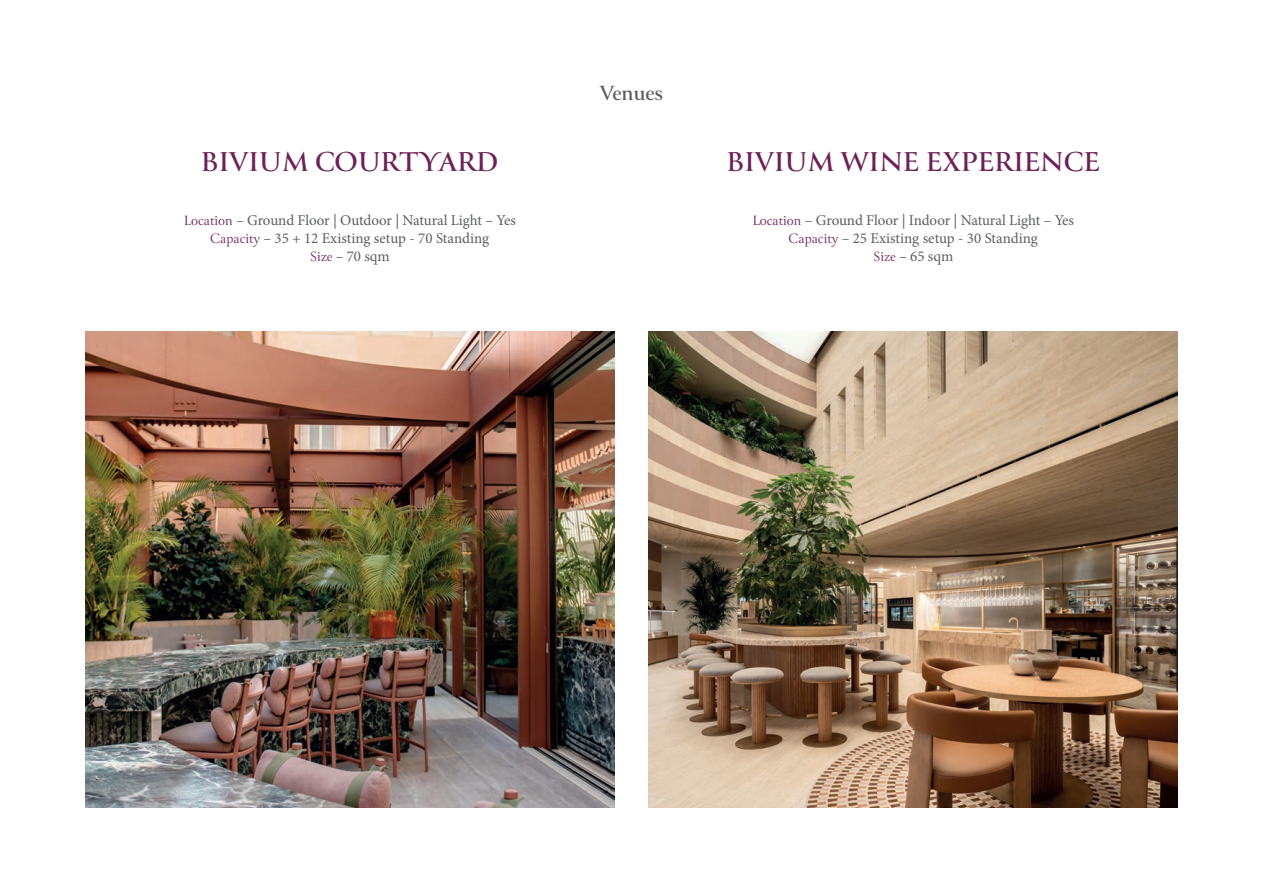
<style>
.page{position:relative;width:1263px;height:893px;background:#fff}
.page>*{position:absolute;margin:0;border:0;box-sizing:border-box;transform-origin:0 0}
.t1{font:700 30px "Canto";letter-spacing:-.005em;color:#6d2058}
.t2{font:700 22.5px "Canto";color:#5c5e5e}
.t3{font:15px/18px "Minion Pro";letter-spacing:-.005em;color:#5c5e5e;text-align:center}
.s1{font-family:"Canto";color:#6d2058}
</style>
<div class="page">
<img style="left:648px;top:332px;width:530px;height:476px">
<img style="left:85px;top:332px;width:529px;height:476px">
<h1 class="t1" style="left:201px;top:143px;width:299px">BIVIUM COURTYARD</h1>
<p class="t3" style="left:184px;top:211px;width:334px"><span class="s1">Location</span> – Ground Floor | Outdoor | Natural Light – Yes<br><span class="s1">Capacity</span> – 35 + 12 Existing setup - 70 Standing<br><span class="s1">Size</span> – 70 sqm</p>
<h2 class="t2" style="left:600px;top:79px;width:65px">Venues</h2>
<h1 class="t1" style="left:726px;top:143px;width:375px">BIVIUM WINE EXPERIENCE</h1>
<p class="t3" style="left:752px;top:211px;width:323px"><span class="s1">Location</span> – Ground Floor | Indoor | Natural Light – Yes<br><span class="s1">Capacity</span> – 25 Existing setup - 30 Standing<br><span class="s1">Size</span> – 65 sqm</p>
</div>
